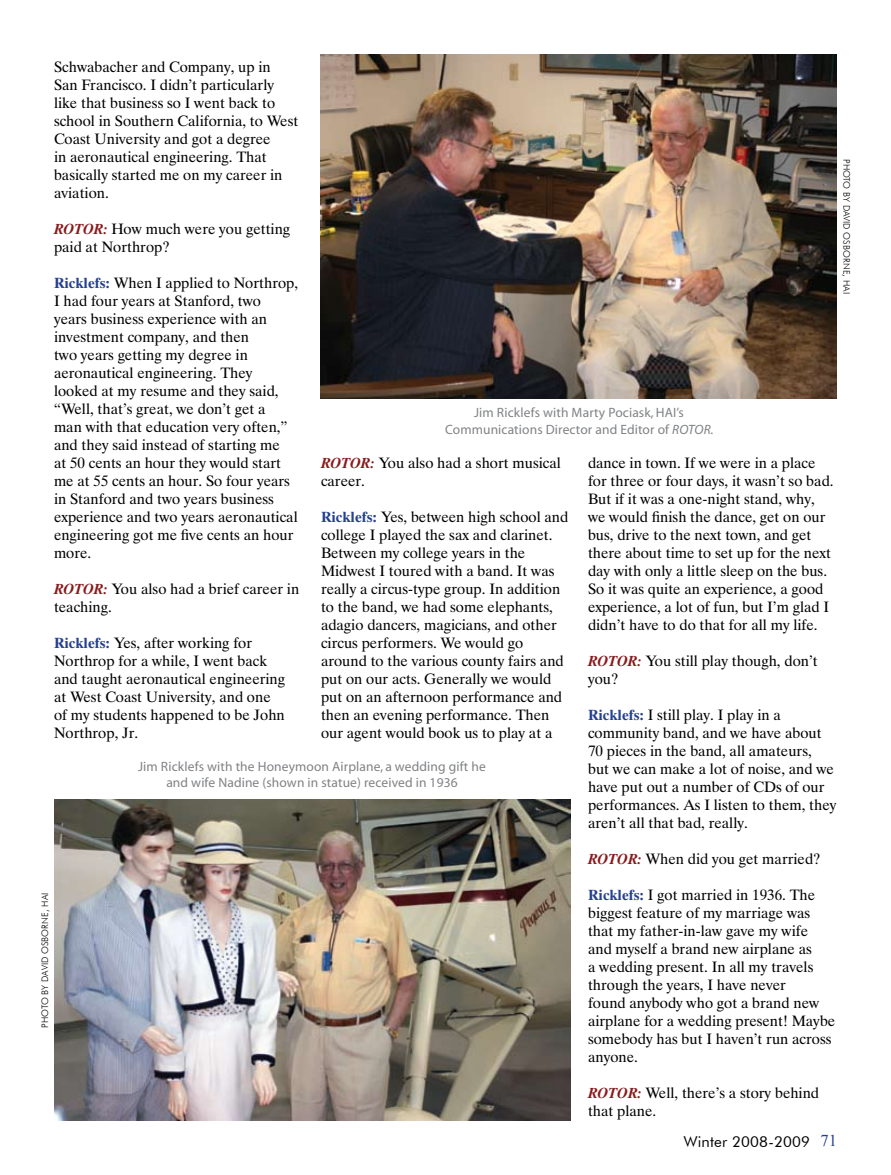
<style>
.page{position:relative;width:891px;height:1175px;background:#fff}
.page>*{position:absolute;margin:0;border:0;box-sizing:border-box;transform-origin:0 0}
.t1{font:15px/18px "Dutch 801 BT";color:#000}
.t2{font:15px "Futura BT";letter-spacing:.015em;color:#000}
.t3{font:13.5px/16.2px "Myriad";letter-spacing:.01em;color:#808285;text-align:center}
.t4{font:300 9px "Futura BT";letter-spacing:-.02em;color:#000}
.s1{font-weight:700;font-style:italic;color:#891a1c}
.s2{font-weight:700;color:#25408f}
.s3{font-style:italic}
.s4{font-family:"Times New Roman";font-size:16.5px;color:#25408f}
</style>
<div class="page">
<img style="left:54px;top:799px;width:516px;height:321px">
<img style="left:321px;top:54px;width:516px;height:344px">
<p class="t1" style="left:54px;top:58px;width:246px">Schwabacher and Company, up in<br>San Francisco. I didn’t particularly like that business so I went back to school in Southern California, to West<br>Coast University and got a degree<br>in aeronautical engineering. That basically started me on my career in aviation.</p>
<p class="t1" style="left:54px;top:220px;width:238px"><span class="s1">ROTOR:</span> How much were you getting paid at Northrop?</p>
<p class="t1" style="left:54px;top:274px;width:246px"><span class="s2">Ricklefs:</span> When I applied to Northrop,<br>I had four years at Stanford, two<br>years business experience with an investment company, and then<br>two years getting my degree in aeronautical engineering. They looked at my resume and they said, “Well, that’s great, we don’t get a<br>man with that education very often,” and they said instead of starting me<br>at 50 cents an hour they would start me at 55 cents an hour. So four years in Stanford and two years business experience and two years aeronautical engineering got me five cents an hour more.</p>
<p class="t1" style="left:54px;top:580px;width:247px"><span class="s1">ROTOR:</span> You also had a brief career in teaching.</p>
<p class="t1" style="left:54px;top:634px;width:233px"><span class="s2">Ricklefs:</span> Yes, after working for<br>Northrop for a while, I went back and taught aeronautical engineering at West Coast University, and one of my students happened to be John<br>Northrop, Jr.</p>
<p class="t4" style="left:852px;top:159px;width:136px;rotate:90deg">Photo by David Osborne, HAI</p>
<p class="t3" style="left:445px;top:405px;width:270px">Jim Ricklefs with Marty Pociask, HAI’s<br>Communications Director and Editor of <span class="s3">ROTOR.</span></p>
<p class="t1" style="left:321px;top:454px;width:241px"><span class="s1">ROTOR:</span> You also had a short musical career.</p>
<p class="t1" style="left:321px;top:508px;width:249px"><span class="s2">Ricklefs:</span> Yes, between high school and college I played the sax and clarinet.<br>Between my college years in the Midwest I toured with a band. It was really a circus-type group. In addition to the band, we had some elephants, adagio dancers, magicians, and other circus performers. We would go around to the various county fairs and put on our acts. Generally we would put on an afternoon performance and then an evening performance. Then our agent would book us to play at a</p>
<p class="t1" style="left:588px;top:454px;width:247px">dance in town. If we were in a place for three or four days, it wasn’t so bad.<br>But if it was a one-night stand, why, we would finish the dance, get on our bus, drive to the next town, and get there about time to set up for the next day with only a little sleep on the bus.<br>So it was quite an experience, a good experience, a lot of fun, but I’m glad I didn’t have to do that for all my life.</p>
<p class="t1" style="left:588px;top:652px;width:231px"><span class="s1">ROTOR:</span> You still play though, don’t you?</p>
<p class="t1" style="left:588px;top:706px;width:250px"><span class="s2">Ricklefs:</span> I still play. I play in a community band, and we have about 70 pieces in the band, all amateurs, but we can make a lot of noise, and we have put out a number of CDs of our performances. As I listen to them, they aren’t all that bad, really.</p>
<p class="t1" style="left:588px;top:850px;width:234px"><span class="s1">ROTOR:</span> When did you get married?</p>
<p class="t1" style="left:588px;top:886px;width:249px"><span class="s2">Ricklefs:</span> I got married in 1936. The biggest feature of my marriage was that my father-in-law gave my wife and myself a brand new airplane as<br>a wedding present. In all my travels through the years, I have never<br>found anybody who got a brand new airplane for a wedding present! Maybe somebody has but I haven’t run across anyone.</p>
<p class="t1" style="left:588px;top:1084px;width:233px"><span class="s1">ROTOR:</span> Well, there’s a story behind that plane.</p>
<p class="t3" style="left:138px;top:759px;width:349px">Jim Ricklefs with the Honeymoon Airplane, a wedding gift he and wife Nadine (shown in statue) received in 1936</p>
<p class="t4" style="left:39px;top:1027px;width:136px;rotate:-90deg">Photo by David Osborne, HAI</p>
<p class="t2" style="left:684px;top:1132px;width:155px">Winter 2008-2009 <span class="s4">71</span></p>
</div>
